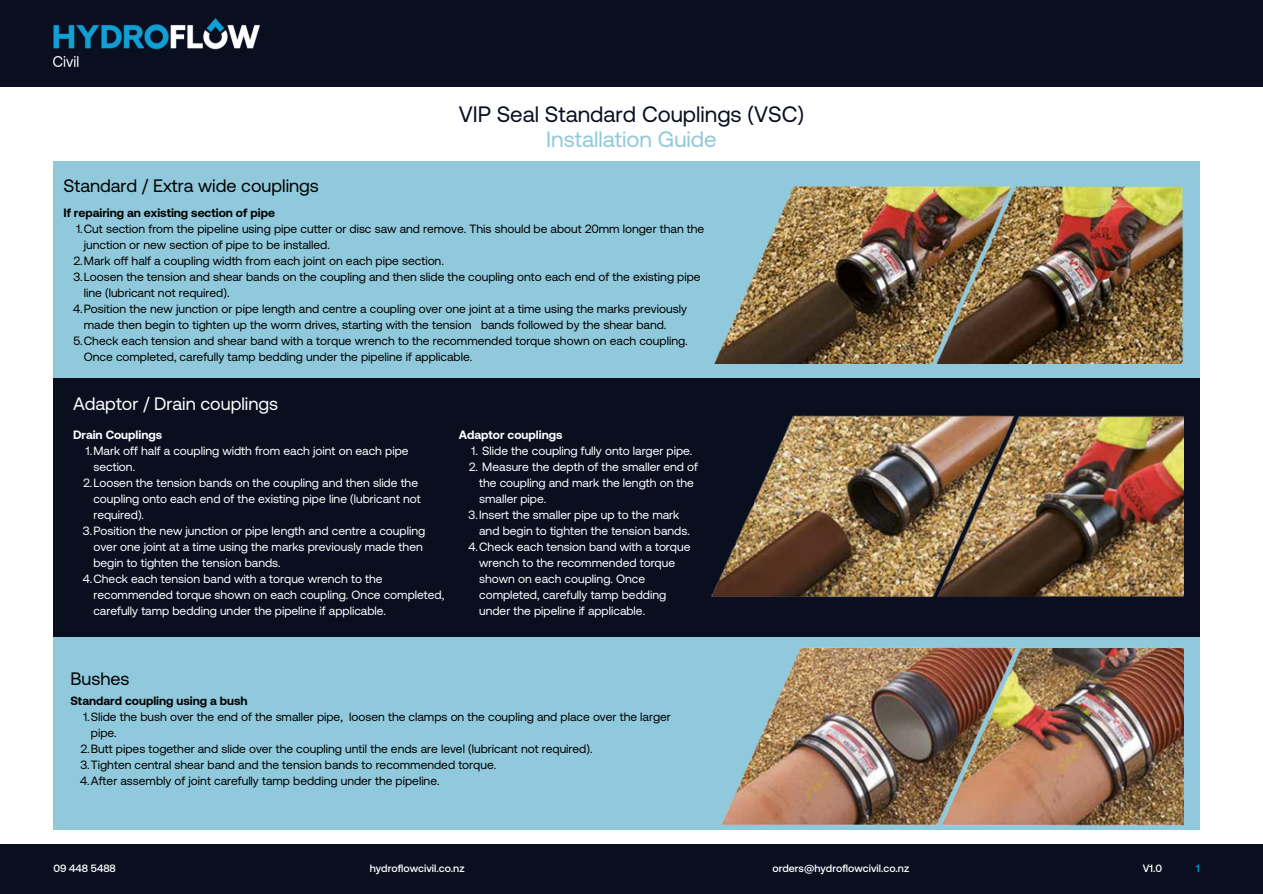
<style>
.page{position:relative;width:1263px;height:894px;background:#fff}
.page>*{position:absolute;margin:0;border:0;box-sizing:border-box;transform-origin:0 0}
.t1{font:22.2px/24.8px "Aeonik";color:#0a0f20;text-align:center}
.t2{font:18px "Aeonik";color:#000}
.t3{font:18px "Aeonik";color:#fff}
.t4{font:12px/16px "Aeonik";color:#000}
.t5{font:12px/16px "Aeonik";color:#fff}
.t6{font:700 12px "Aeonik";color:#000}
.t7{font:700 12px "Aeonik";color:#fff}
.t8{font:500 10.65px "Aeonik";color:#fff}
.t9{font:500 10.65px "Aeonik";color:#00a3e0}
.s1{color:#8fc9db}
</style>
<div class="page">
<div style="left:0;top:843px;width:1263px;height:50px;background:#0a0f20"></div>
<div style="left:0;top:0;width:1263px;height:86px;background:#0a0f20"></div>
<img style="left:53px;top:19px;width:206px;height:47px">
<div style="left:53px;top:622px;width:1147px;height:207px;background:#8fc9db"></div>
<div style="left:53px;top:377px;width:1147px;height:259px;background:#0a0f20"></div>
<div style="left:53px;top:161px;width:1147px;height:216px;background:#8fc9db"></div>
<img style="left:714px;top:186px;width:469px;height:177px">
<img style="left:711px;top:415px;width:472px;height:182px">
<img style="left:721px;top:647px;width:462px;height:179px">
<p class="t2" style="left:63px;top:175px;width:257px">Standard / Extra wide couplings</p>
<h3 class="t1" style="left:459px;top:102px;width:347px">VIP Seal Standard Couplings (VSC)<br><span class="s1">Installation Guide</span></h3>
<p class="t6" style="left:63px;top:206px;width:213px">If repairing an existing section of pipe</p>
<p class="t4" style="left:84px;top:220px;width:622px;text-indent:-8px">1.Cut section from the pipeline using pipe cutter or disc saw and remove. This should be about 20mm longer than the junction or new section of pipe to be installed.</p>
<h2 class="t4" style="left:74px;top:252px;width:372px">2.Mark off half a coupling width from each joint on each pipe section.</h2>
<h3 class="t4" style="left:84px;top:268px;width:618px;text-indent:-11px">3.Loosen the tension and shear bands on the coupling and then slide the coupling onto each end of the existing pipe line (lubricant not required).</h3>
<p class="t4" style="left:84px;top:300px;width:605px;text-indent:-11px">4.Position the new junction or pipe length and centre a coupling over one joint at a time using the marks previously made then begin to tighten up the worm drives, starting with the tension bands followed by the shear band.</p>
<p class="t4" style="left:84px;top:332px;width:605px;text-indent:-11px">5.Check each tension and shear band with a torque wrench to the recommended torque shown on each coupling.<br>Once completed, carefully tamp bedding under the pipeline if applicable.</p>
<h2 class="t3" style="left:73px;top:393px;width:207px">Adaptor / Drain couplings</h2>
<p class="t7" style="left:73px;top:427px;width:91px">Drain Couplings</p>
<p class="t5" style="left:93px;top:442px;width:317px;text-indent:-8px">1.Mark off half a coupling width from each joint on each pipe section.</p>
<p class="t5" style="left:93px;top:474px;width:329px;text-indent:-10px">2.Loosen the tension bands on the coupling and then slide the coupling onto each end of the existing pipe line (lubricant not required).</p>
<p class="t5" style="left:93px;top:522px;width:333px;text-indent:-11px">3.Position the new junction or pipe length and centre a coupling over one joint at a time using the marks previously made then begin to tighten the tension bands.</p>
<p class="t5" style="left:93px;top:570px;width:352px;text-indent:-11px">4.Check each tension band with a torque wrench to the recommended torque shown on each coupling. Once completed, carefully tamp bedding under the pipeline if applicable.</p>
<h3 class="t7" style="left:459px;top:427px;width:105px">Adaptor couplings</h3>
<p class="t5" style="left:472px;top:442px;width:222px">1. Slide the coupling fully onto larger pipe.</p>
<p class="t5" style="left:479px;top:458px;width:220px;text-indent:-10px">2. Measure the depth of the smaller end of the coupling and mark the length on the smaller pipe.</p>
<p class="t5" style="left:479px;top:506px;width:212px;text-indent:-11px">3.Insert the smaller pipe up to the mark and begin to tighten the tension bands.</p>
<p class="t5" style="left:479px;top:538px;width:213px;text-indent:-11px">4.Check each tension band with a torque wrench to the recommended torque shown on each coupling. Once completed, carefully tamp bedding under the pipeline if applicable.</p>
<p class="t2" style="left:70px;top:667px;width:61px">Bushes</p>
<p class="t6" style="left:70px;top:693px;width:179px">Standard coupling using a bush</p>
<p class="t4" style="left:91px;top:708px;width:581px;text-indent:-8px">1.Slide the bush over the end of the smaller pipe, loosen the clamps on the coupling and place over the larger pipe.</p>
<p class="t4" style="left:81px;top:740px;width:513px">2.Butt pipes together and slide over the coupling until the ends are level (lubricant not required).</p>
<p class="t4" style="left:80px;top:756px;width:417px">3.Tighten central shear band and the tension bands to recommended torque.</p>
<h5 class="t4" style="left:80px;top:772px;width:361px">4.After assembly of joint carefully tamp bedding under the pipeline.</h5>
<p class="t8" style="left:53px;top:862px;width:64px">09 448 5488</p>
<p class="t8" style="left:370px;top:862px;width:96px">hydroflowcivil.co.nz</p>
<p class="t8" style="left:772px;top:862px;width:138px">orders@hydroflowcivil.co.nz</p>
<p class="t8" style="left:1143px;top:862px;width:21px">V1.0</p>
<h3 class="t9" style="left:1196px;top:862px;width:5px">1</h3>
</div>
